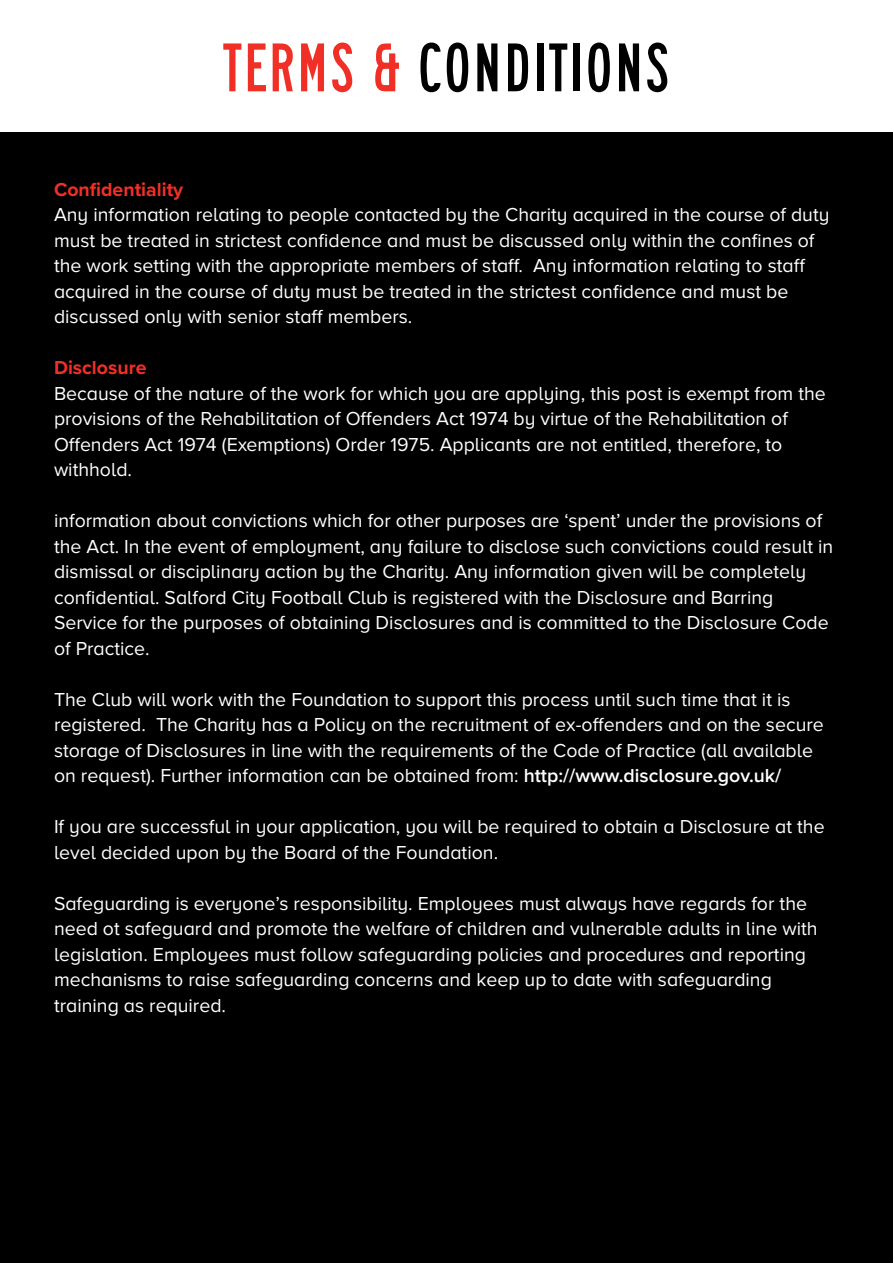
<style>
.page{position:relative;width:893px;height:1263px;background:#fff}
.page>*{position:absolute;margin:0;border:0;box-sizing:border-box;transform-origin:0 0}
.t1{font:71.7px "Saa Series BDOT";color:#000}
.t2{font:19.5px/25.5px "Proxima Nova A";color:#fff}
.t3{font:700 19.5px "Proxima Nova";color:#f03026}
.s1{color:#f03026}
.s2{font-weight:600}
</style>
<div class="page">
<div style="left:0;top:132px;width:893px;height:1131px;background:#000"></div>
<p class="t1" style="left:223px;top:29px;width:449px"><span class="s1">TERMS &amp;</span> CONDITIONS</p>
<p class="t3" style="left:54px;top:175px;width:131px">Confidentiality</p>
<p class="t2" style="left:54px;top:202px;width:777px">Any information relating to people contacted by the Charity acquired in the course of duty must be treated in strictest confidence and must be discussed only within the confines of the work setting with the appropriate members of staff. Any information relating to staff acquired in the course of duty must be treated in the strictest confidence and must be</p>
<p class="t2" style="left:54px;top:304px;width:360px">discussed only with senior staff members.</p>
<p class="t3" style="left:54px;top:353px;width:94px">Disclosure</p>
<p class="t2" style="left:54px;top:380px;width:773px">Because of the nature of the work for which you are applying, this post is exempt from the provisions of the Rehabilitation of Offenders Act 1974 by virtue of the Rehabilitation of</p>
<p class="t2" style="left:54px;top:431px;width:730px">Offenders Act 1974 (Exemptions) Order 1975. Applicants are not entitled, therefore, to</p>
<p class="t2" style="left:54px;top:457px;width:80px">withhold.</p>
<p class="t2" style="left:54px;top:508px;width:781px">information about convictions which for other purposes are ‘spent’ under the provisions of the Act. In the event of employment, any failure to disclose such convictions could result in</p>
<p class="t2" style="left:54px;top:559px;width:754px">dismissal or disciplinary action by the Charity. Any information given will be completely</p>
<p class="t2" style="left:54px;top:584px;width:721px">confidential. Salford City Football Club is registered with the Disclosure and Barring</p>
<p class="t2" style="left:54px;top:610px;width:776px">Service for the purposes of obtaining Disclosures and is committed to the Disclosure Code of Practice.</p>
<p class="t2" style="left:54px;top:686px;width:738px">The Club will work with the Foundation to support this process until such time that it is</p>
<p class="t2" style="left:54px;top:712px;width:771px">registered. The Charity has a Policy on the recruitment of ex-offenders and on the secure storage of Disclosures in line with the requirements of the Code of Practice (all available on request). Further information can be obtained from: <span class="s2">http://www.disclosure.gov.uk/</span></p>
<p class="t2" style="left:54px;top:814px;width:772px">If you are successful in your application, you will be required to obtain a Disclosure at the level decided upon by the Board of the Foundation.</p>
<p class="t2" style="left:54px;top:890px;width:765px">Safeguarding is everyone’s responsibility. Employees must always have regards for the need ot safeguard and promote the welfare of children and vulnerable adults in line with legislation. Employees must follow safeguarding policies and procedures and reporting mechanisms to raise safeguarding concerns and keep up to date with safeguarding</p>
<p class="t2" style="left:54px;top:992px;width:174px">training as required.</p>
</div>
